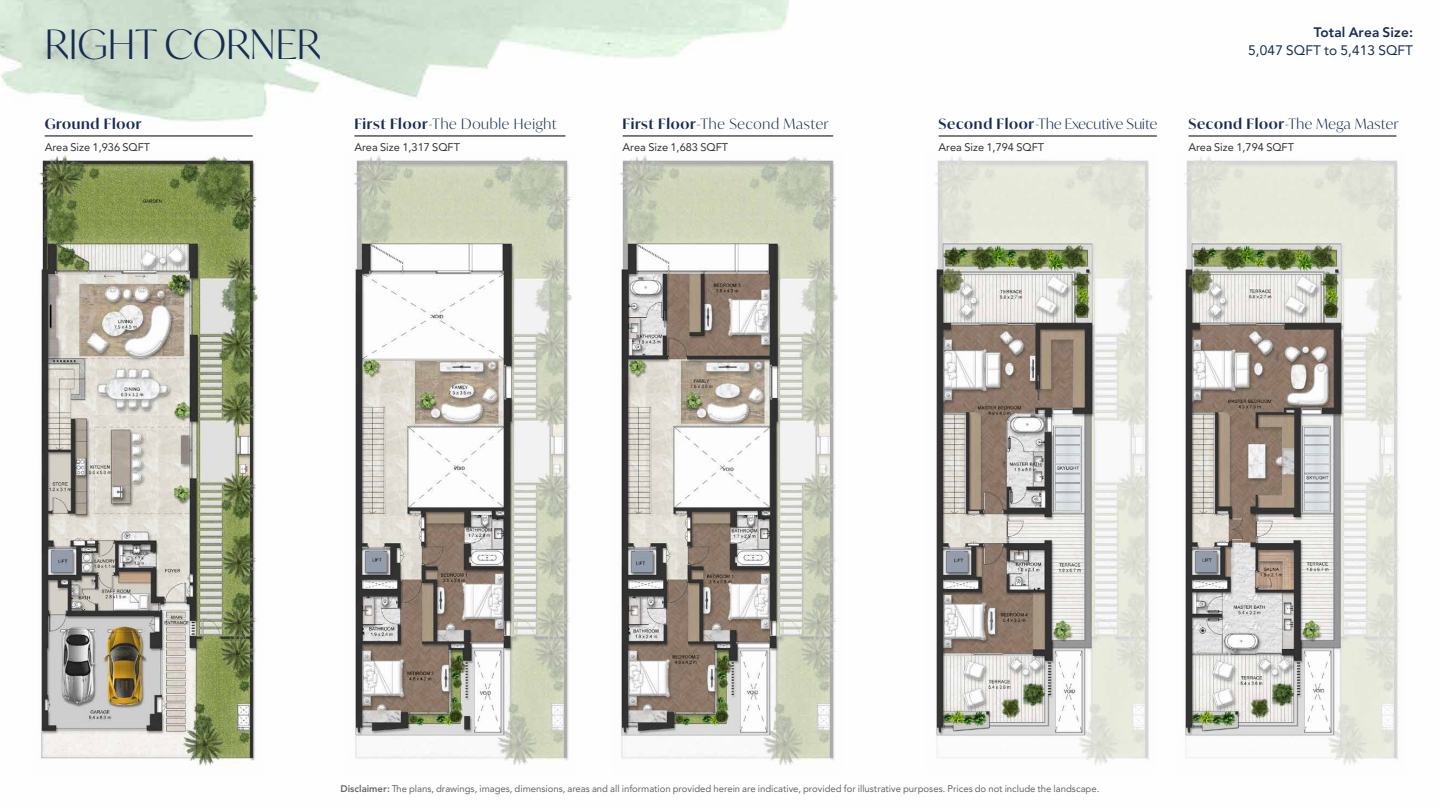
<style>
.page{position:relative;width:1440px;height:810px;background:#fff}
.page>*{position:absolute;margin:0;border:0;box-sizing:border-box;transform-origin:0 0}
.t1{font:300 40.5px "Ivy Mode";color:#162c54}
.t2{font:15px "Bahij Janna";letter-spacing:.01em;color:#162c54}
.t3{font:700 15px "Bahij Janna";letter-spacing:.005em;color:#162c54}
.t4{font:300 14.25px "Ivy Mode";letter-spacing:.05em;color:#162c54}
.t5{font:300 14.25px "Ivy Mode";letter-spacing:.01em;color:#162c54}
.t6{font:300 14.25px "Ivy Mode";letter-spacing:.03em;color:#162c54}
.t7{font:600 14.25px "Ivy Mode";letter-spacing:.05em;color:#162c54}
.t8{font:12.08px "Bahij Janna";color:#333}
.t9{font:10.5px "Bahij Janna";color:#666}
.s1{font-weight:600}
.s2{font-weight:700}
</style>
<div class="page">
<img style="left:0;top:0;width:1397px;height:137px">
<img style="left:38px;top:155px;width:221px;height:611px">
<img style="left:353px;top:155px;width:219px;height:610px">
<img style="left:619px;top:155px;width:219px;height:610px">
<img style="left:935px;top:156px;width:217px;height:609px">
<img style="left:1184px;top:156px;width:217px;height:609px">
<hr style="left:45px;top:136px;width:208px;height:1px;background:#000">
<hr style="left:354px;top:136px;width:212px;height:1px;background:#000">
<hr style="left:623px;top:136px;width:210px;height:1px;background:#000">
<hr style="left:1188px;top:136px;width:208px;height:1px;background:#000">
<hr style="left:939px;top:136px;width:218px;height:1px;background:#000">
<h1 class="t1" style="left:45px;top:17px;width:277px">RIGHT CORNER</h1>
<h3 class="t7" style="left:45px;top:114px;width:98px">Ground Floor</h3>
<p class="t8" style="left:45px;top:140px;width:107px">Area Size 1,936 SQFT</p>
<h3 class="t4" style="left:354px;top:114px;width:204px"><span class="s1">First Floor</span>-The Double Height</h3>
<h3 class="t4" style="left:623px;top:114px;width:208px"><span class="s1">First Floor</span>-The Second Master</h3>
<p class="t8" style="left:354px;top:140px;width:107px">Area Size 1,317 SQFT</p>
<p class="t8" style="left:623px;top:140px;width:107px">Area Size 1,683 SQFT</p>
<h3 class="t5" style="left:939px;top:114px;width:220px"><span class="s1">Second Floor</span>-The Executive Suite</h3>
<p class="t8" style="left:939px;top:140px;width:107px">Area Size 1,794 SQFT</p>
<h2 class="t3" style="left:1314px;top:23px;width:101px">Total Area Size:</h2>
<h2 class="t2" style="left:1248px;top:41px;width:166px">5,047 SQFT to 5,413 SQFT</h2>
<h3 class="t6" style="left:1188px;top:114px;width:212px"><span class="s1">Second Floor</span>-The Mega Master</h3>
<p class="t8" style="left:1188px;top:140px;width:107px">Area Size 1,794 SQFT</p>
<p class="t9" style="left:341px;top:782px;width:760px"><span class="s2">Disclaimer:</span> The plans, drawings, images, dimensions, areas and all information provided herein are indicative, provided for illustrative purposes. Prices do not include the landscape.</p>
</div>
